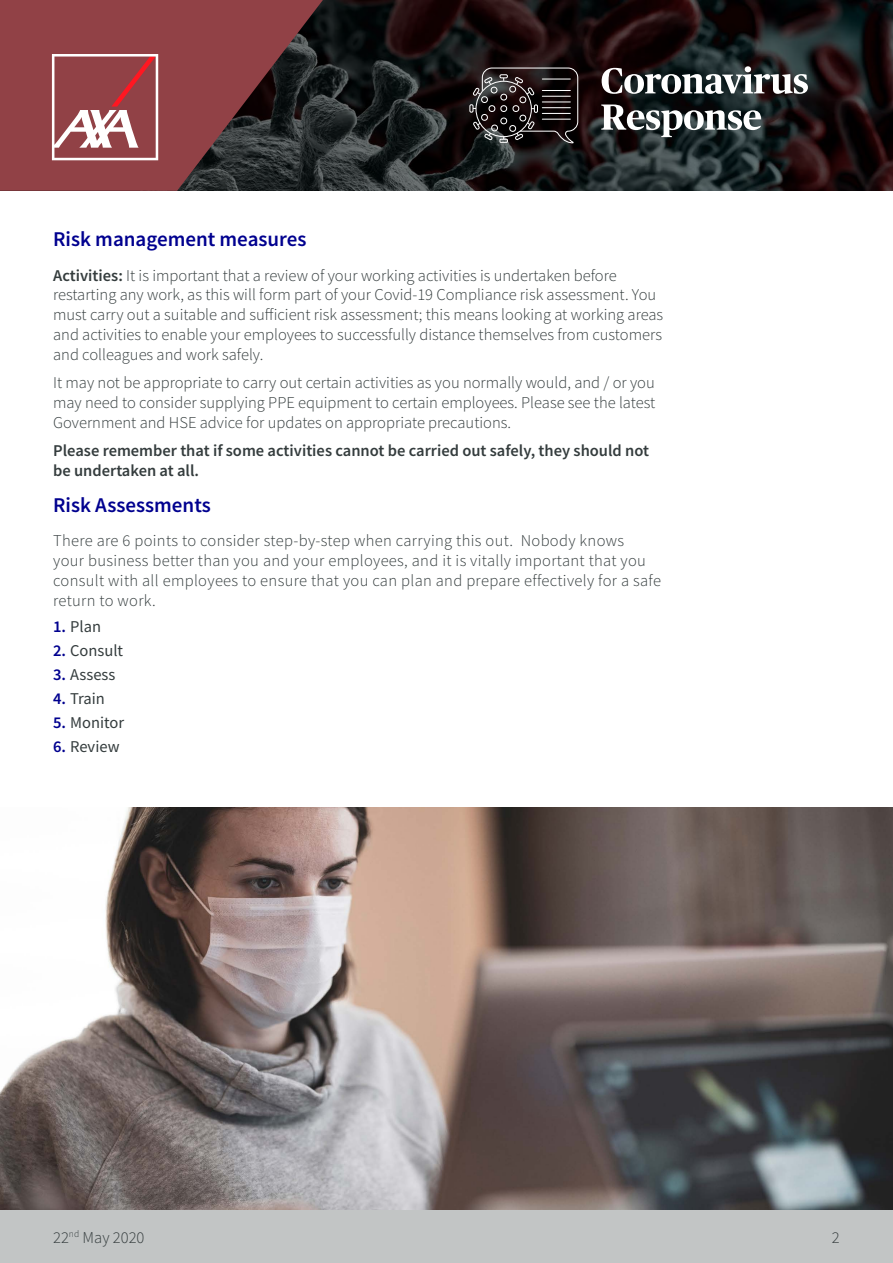
<style>
.page{position:relative;width:893px;height:1263px;background:#fff}
.page>*{position:absolute;margin:0;border:0;box-sizing:border-box;transform-origin:0 0}
.t1{font:600 21px "Source Sans Pro";color:#00008f}
.t2{font:300 16.5px/19.8px "Source Sans Pro";color:#343c3d}
.t3{font:300 16.5px/19.8px "Source Sans Pro";letter-spacing:.02em;color:#343c3d}
.t4{font:600 16.5px/19.8px "Source Sans Pro";color:#343c3d}
.t5{font:16.5px "Source Sans Pro";color:#343c3d}
.s1{font-weight:600}
.s2{font-weight:600;color:#00008f}
</style>
<div class="page">
<div style="left:0;top:1210px;width:893px;height:53px;background:#c2c5c5"></div>
<img style="left:323px;top:0;width:570px;height:191px">
<svg style="left:0;top:0;width:323px;height:191px;background:#733a3e"></svg>
<svg style="left:52px;top:54px;width:106px;height:106px"></svg>
<svg style="left:602px;top:66px;width:206px;height:28px"></svg>
<svg style="left:601px;top:105px;width:160px;height:32px"></svg>
<svg style="left:469px;top:67px;width:110px;height:77px;background:#332d2e"></svg>
<img style="left:0;top:808px;width:893px;height:402px">
<p class="t1" style="left:53px;top:225px;width:255px">Risk management measures</p>
<p class="t2" style="left:53px;top:265px;width:612px"><span class="s1">Activities:</span> It is important that a review of your working activities is undertaken before restarting any work, as this will form part of your Covid-19 Compliance risk assessment. You must carry out a suitable and sufficient risk assessment; this means looking at working areas and activities to enable your employees to successfully distance themselves from customers and colleagues and work safely.</p>
<p class="t2" style="left:53px;top:373px;width:604px;text-align:justify">It may not be appropriate to carry out certain activities as you normally would, and / or you may need to consider supplying PPE equipment to certain employees. Please see the latest Government and HSE advice for updates on appropriate precautions.</p>
<p class="t4" style="left:53px;top:440px;width:597px">Please remember that if some activities cannot be carried out safely, they should not be undertaken at all.</p>
<p class="t1" style="left:53px;top:491px;width:159px">Risk Assessments</p>
<p class="t3" style="left:53px;top:531px;width:609px">There are 6 points to consider step-by-step when carrying this out. Nobody knows<br>your business better than you and your employees, and it is vitally important that you consult with all employees to ensure that you can plan and prepare effectively for a safe return to work.</p>
<p class="t5" style="left:53px;top:616px;width:49px"><span class="s2">1.</span> Plan</p>
<p class="t5" style="left:53px;top:640px;width:72px"><span class="s2">2.</span> Consult</p>
<p class="t5" style="left:53px;top:664px;width:64px"><span class="s2">3.</span> Assess</p>
<p class="t5" style="left:53px;top:688px;width:53px"><span class="s2">4.</span> Train</p>
<p class="t5" style="left:53px;top:712px;width:73px"><span class="s2">5.</span> Monitor</p>
<p class="t5" style="left:53px;top:736px;width:68px"><span class="s2">6.</span> Review</p>
<p class="t2" style="left:53px;top:1227px;width:93px">22<sup>nd</sup> May 2020</p>
<p class="t2" style="left:832px;top:1227px;width:9px">2</p>
</div>
